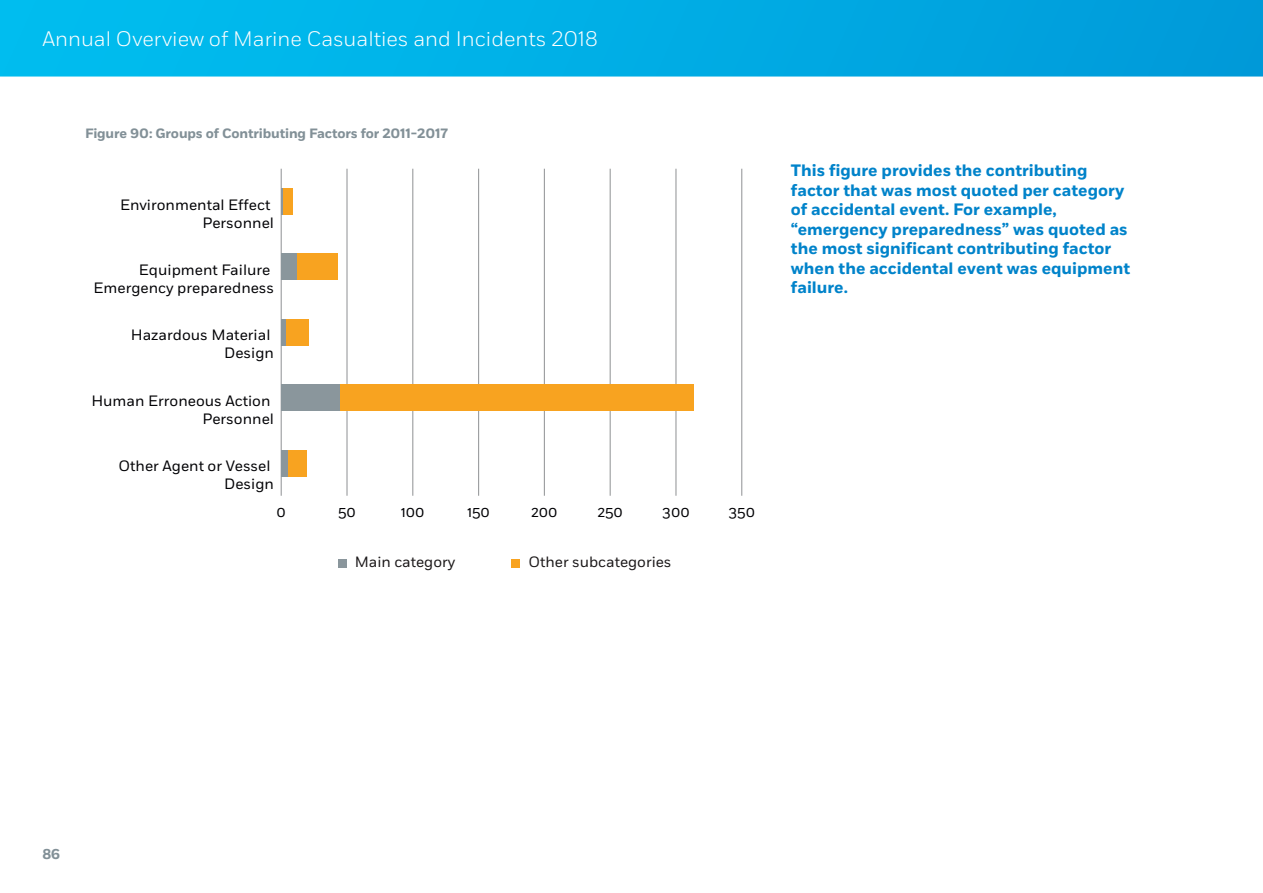
<style>
.page{position:relative;width:1263px;height:893px;background:#fff}
.page>*{position:absolute;margin:0;border:0;box-sizing:border-box;transform-origin:0 0}
.t1{font:300 21px "Fort";color:#fff}
.t2{font:700 16.5px/19.5px "Fort";color:#0083ca}
.t3{font:15px/18px "Fort";color:#020205;text-align:right}
.t4{font:15px "Fort";color:#1b1819}
.t5{font:700 14.25px "Fort";color:#829097}
.t6{font:700 13.5px "Fort";letter-spacing:-.01em;color:#829097}
</style>
<div class="page">
<svg style="left:0;top:0;width:1263px;height:77px;background:#01ade4"></svg>
<hr style="left:281px;top:495px;width:461px;height:1px;background:#1b1819">
<hr style="left:346px;top:169px;width:2px;height:327px;background:#9b9d9f">
<hr style="left:412px;top:169px;width:1px;height:327px;background:#9b9d9f">
<hr style="left:478px;top:169px;width:1px;height:327px;background:#9b9d9f">
<hr style="left:544px;top:169px;width:1px;height:327px;background:#9b9d9f">
<hr style="left:610px;top:169px;width:1px;height:327px;background:#9b9d9f">
<hr style="left:675px;top:169px;width:1px;height:327px;background:#9b9d9f">
<hr style="left:741px;top:169px;width:1px;height:327px;background:#9b9d9f">
<hr style="left:281px;top:169px;width:1px;height:327px;background:#9b9d9f">
<hr style="left:281px;top:188px;width:3px;height:26px;background:#8a969c">
<div style="left:281px;top:254px;width:16px;height:26px;background:#8a969c"></div>
<div style="left:281px;top:319px;width:5px;height:26px;background:#8a969c"></div>
<div style="left:281px;top:385px;width:59px;height:26px;background:#8a969c"></div>
<div style="left:281px;top:450px;width:7px;height:26px;background:#8a969c"></div>
<div style="left:284px;top:188px;width:9px;height:26px;background:#f8a320"></div>
<div style="left:297px;top:254px;width:41px;height:26px;background:#f8a320"></div>
<div style="left:286px;top:319px;width:23px;height:26px;background:#f8a320"></div>
<div style="left:340px;top:385px;width:354px;height:26px;background:#f8a320"></div>
<div style="left:288px;top:450px;width:18px;height:26px;background:#f8a320"></div>
<div style="left:338px;top:559px;width:8px;height:8px;background:#8a969c"></div>
<div style="left:512px;top:559px;width:8px;height:8px;background:#f8a320"></div>
<p class="t1" style="left:43px;top:26px;width:557px">Annual Overview of Marine Casualties and Incidents 2018</p>
<p class="t6" style="left:85px;top:125px;width:364px">Figure 90: Groups of Contributing Factors for 2011-2017</p>
<p class="t3" style="left:120px;top:196px;width:155px">Environmental Effect<br>Personnel</p>
<p class="t3" style="left:94px;top:261px;width:182px">Equipment Failure<br>Emergency preparedness</p>
<p class="t3" style="left:131px;top:326px;width:145px">Hazardous Material<br>Design</p>
<p class="t3" style="left:91px;top:392px;width:184px">Human Erroneous Action<br>Personnel</p>
<p class="t3" style="left:118px;top:457px;width:157px">Other Agent or Vessel<br>Design</p>
<p class="t3" style="left:277px;top:503px;width:11px">0</p>
<p class="t3" style="left:338px;top:503px;width:19px">50</p>
<p class="t3" style="left:401px;top:503px;width:25px">100</p>
<p class="t3" style="left:467px;top:503px;width:24px">150</p>
<p class="t3" style="left:531px;top:503px;width:28px">200</p>
<p class="t3" style="left:597px;top:503px;width:27px">250</p>
<p class="t3" style="left:662px;top:503px;width:29px">300</p>
<p class="t3" style="left:728px;top:503px;width:28px">350</p>
<p class="t4" style="left:355px;top:553px;width:102px">Main category</p>
<p class="t4" style="left:528px;top:553px;width:145px">Other subcategories</p>
<p class="t2" style="left:791px;top:161px;width:341px">This figure provides the contributing factor that was most quoted per category of accidental event. For example, “emergency preparedness” was quoted as the most significant contributing factor when the accidental event was equipment failure.</p>
<p class="t5" style="left:43px;top:845px;width:19px">86</p>
</div>
